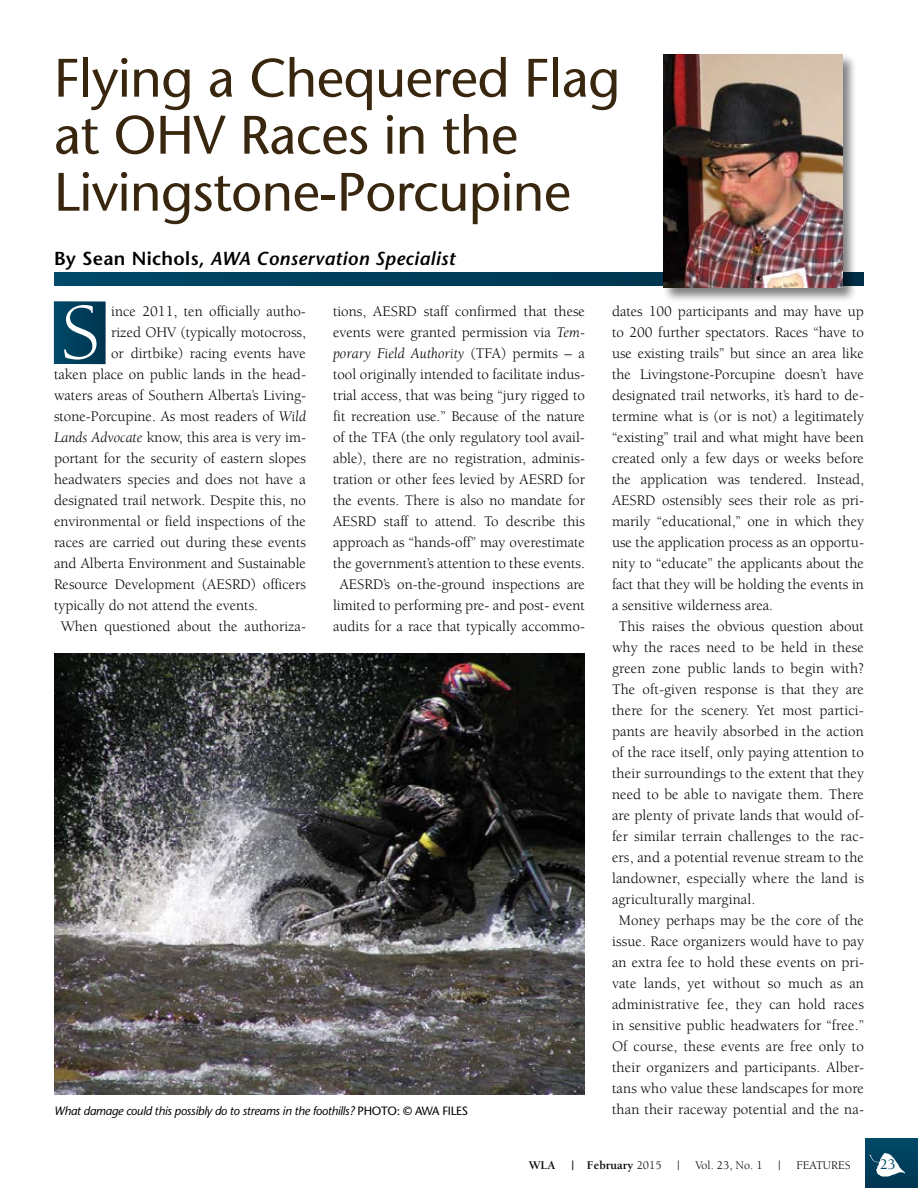
<style>
.page{position:relative;width:918px;height:1188px;background:#fff}
.page>*{position:absolute;margin:0;border:0;box-sizing:border-box;transform-origin:0 0}
.t1{font:81.15px "Berkeley";color:#fff}
.t2{font:54px/57px "Stone Sans";letter-spacing:-.01em;color:#39260e}
.t3{font:italic 600 18.75px "Stone Sans";letter-spacing:.02em;color:#000}
.t4{font:15px/21px "Berkeley";color:#000;text-align:center}
.t5{font:500 15px "Berkeley";color:#004968}
.t6{font:italic 12px "Stone Sans";letter-spacing:-.025em;color:#000}
.t7{font:12px "Berkeley";color:#000}
.t8{font:700 12px "Berkeley";color:#000}
.s1{font-style:normal}
.s2{font-style:italic}
.s3{font-weight:400}
</style>
<div class="page">
<div style="left:865px;top:1139px;width:53px;height:49px;background:linear-gradient(to right,#00405c,#003f5c)"></div>
<svg style="left:870px;top:1153px;width:35px;height:24px"></svg>
<div style="left:54px;top:301px;width:52px;height:63px;background:#003e5b"></div>
<div style="left:54px;top:272px;width:810px;height:13px;background:#003f5c"></div>
<div style="left:662px;top:53px;width:195px;height:250px;background:#000;opacity:.5"></div>
<img style="left:664px;top:54px;width:178px;height:234px">
<img style="left:54px;top:653px;width:531px;height:441px">
<h2 class="t2" style="left:54px;top:49px;width:568px">Flying a Chequered Flag at OHV Races in the<br>Livingstone-Porcupine</h2>
<p class="t3" style="left:54px;top:247px;width:402px"><span class="s1">By Sean Nichols,</span> AWA Conservation Specialist</p>
<h1 class="t1" style="left:61px;top:290px;width:41px">S</h1>
<p class="t4" style="left:111px;top:301px;width:196px">ince 2011, ten officially autho-</p>
<p class="t4" style="left:111px;top:322px;width:196px">rized OHV (typically motocross,</p>
<p class="t4" style="left:111px;top:343px;width:196px">or dirtbike) racing events have</p>
<p class="t4" style="left:54px;top:364px;width:254px">taken place on public lands in the head-</p>
<p class="t4" style="left:54px;top:385px;width:254px">waters areas of Southern Alberta’s Living-</p>
<p class="t4" style="left:54px;top:406px;width:253px">stone-Porcupine. As most readers of <span class="s2">Wild</span></p>
<p class="t4" style="left:54px;top:427px;width:254px"><span class="s2">Lands Advocate</span> know, this area is very im-</p>
<p class="t4" style="left:54px;top:448px;width:253px">portant for the security of eastern slopes</p>
<p class="t4" style="left:54px;top:469px;width:254px">headwaters species and does not have a</p>
<p class="t4" style="left:54px;top:490px;width:253px">designated trail network. Despite this, no</p>
<p class="t4" style="left:54px;top:511px;width:253px">environmental or field inspections of the</p>
<p class="t4" style="left:54px;top:532px;width:254px">races are carried out during these events</p>
<p class="t4" style="left:54px;top:553px;width:253px">and Alberta Environment and Sustainable</p>
<p class="t4" style="left:54px;top:574px;width:254px">Resource Development (AESRD) officers</p>
<p class="t4" style="left:54px;top:595px;width:206px">typically do not attend the events.</p>
<p class="t4" style="left:61px;top:616px;width:247px">When questioned about the authoriza-</p>
<p class="t4" style="left:333px;top:301px;width:254px">tions, AESRD staff confirmed that these events were granted permission via <span class="s2">Tem&shy;porary Field Authority</span> (TFA) permits – a tool originally intended to facilitate indus&shy;trial access, that was being “jury rigged to fit recreation use.” Because of the nature of the TFA (the only regulatory tool avail&shy;able), there are no registration, adminis&shy;tration or other fees levied by AESRD for the events. There is also no mandate for AESRD staff to attend. To describe this approach as “hands-off” may overestimate the government’s attention to these events.<br>AESRD’s on-the-ground inspections are limited to performing pre- and post- event audits for a race that typically accommo-</p>
<p class="t4" style="left:612px;top:301px;width:254px">dates 100 participants and may have up</p>
<p class="t4" style="left:612px;top:322px;width:254px">to 200 further spectators. Races “have to</p>
<p class="t4" style="left:612px;top:343px;width:253px">use existing trails” but since an area like</p>
<p class="t4" style="left:612px;top:364px;width:253px">the Livingstone-Porcupine doesn’t have</p>
<p class="t4" style="left:612px;top:385px;width:254px">designated trail networks, it’s hard to de-</p>
<p class="t4" style="left:612px;top:406px;width:254px">termine what is (or is not) a legitimately</p>
<p class="t4" style="left:612px;top:427px;width:254px">“existing” trail and what might have been</p>
<p class="t4" style="left:612px;top:448px;width:253px">created only a few days or weeks before</p>
<p class="t4" style="left:612px;top:469px;width:254px">the application was tendered. Instead,</p>
<p class="t4" style="left:612px;top:490px;width:254px">AESRD ostensibly sees their role as pri-</p>
<p class="t4" style="left:612px;top:511px;width:254px">marily “educational,” one in which they</p>
<p class="t4" style="left:612px;top:532px;width:253px">use the application process as an opportu-</p>
<p class="t4" style="left:612px;top:553px;width:253px">nity to “educate” the applicants about the</p>
<p class="t4" style="left:612px;top:574px;width:254px">fact that they will be holding the events in</p>
<p class="t4" style="left:612px;top:595px;width:163px">a sensitive wilderness area.</p>
<p class="t4" style="left:619px;top:616px;width:247px">This raises the obvious question about</p>
<p class="t4" style="left:612px;top:637px;width:253px">why the races need to be held in these</p>
<p class="t4" style="left:612px;top:658px;width:253px">green zone public lands to begin with?</p>
<p class="t4" style="left:612px;top:679px;width:253px">The oft-given response is that they are</p>
<p class="t4" style="left:612px;top:700px;width:253px">there for the scenery. Yet most partici-</p>
<p class="t4" style="left:612px;top:721px;width:254px">pants are heavily absorbed in the action</p>
<p class="t4" style="left:612px;top:742px;width:254px">of the race itself, only paying attention to</p>
<p class="t4" style="left:612px;top:763px;width:254px">their surroundings to the extent that they</p>
<p class="t4" style="left:612px;top:784px;width:254px">need to be able to navigate them. There</p>
<p class="t4" style="left:612px;top:805px;width:254px">are plenty of private lands that would of-</p>
<p class="t4" style="left:612px;top:826px;width:253px">fer similar terrain challenges to the rac-</p>
<p class="t4" style="left:612px;top:847px;width:253px">ers, and a potential revenue stream to the</p>
<p class="t4" style="left:612px;top:868px;width:253px">landowner, especially where the land is</p>
<p class="t4" style="left:612px;top:889px;width:145px">agriculturally marginal.</p>
<p class="t4" style="left:619px;top:910px;width:247px">Money perhaps may be the core of the</p>
<p class="t4" style="left:612px;top:931px;width:254px">issue. Race organizers would have to pay</p>
<p class="t4" style="left:612px;top:952px;width:254px">an extra fee to hold these events on pri-</p>
<p class="t4" style="left:612px;top:973px;width:254px">vate lands, yet without so much as an</p>
<p class="t4" style="left:612px;top:994px;width:254px">administrative fee, they can hold races</p>
<p class="t4" style="left:612px;top:1015px;width:253px">in sensitive public headwaters for “free.”</p>
<p class="t4" style="left:612px;top:1036px;width:254px">Of course, these events are free only to</p>
<p class="t4" style="left:612px;top:1057px;width:253px">their organizers and participants. Alber-</p>
<p class="t4" style="left:612px;top:1078px;width:254px">tans who value these landscapes for more</p>
<p class="t6" style="left:54px;top:1104px;width:416px">What damage could this possibly do to streams in the foothills? <span class="s1">PHOTO: © AWA FILES</span></p>
<p class="t4" style="left:612px;top:1099px;width:254px">than their raceway potential and the na-</p>
<p class="t8" style="left:529px;top:1159px;width:28px">WLA</p>
<p class="t8" style="left:571px;top:1159px;width:92px">| February <span class="s3">2015</span></p>
<p class="t7" style="left:677px;top:1159px;width:4px">|</p>
<p class="t7" style="left:695px;top:1159px;width:69px">Vol. 23, No. 1</p>
<p class="t7" style="left:778px;top:1159px;width:4px">|</p>
<p class="t7" style="left:796px;top:1159px;width:56px">FEATURES</p>
<p class="t5" style="left:880px;top:1157px;width:17px">2 3A</p>
</div>
